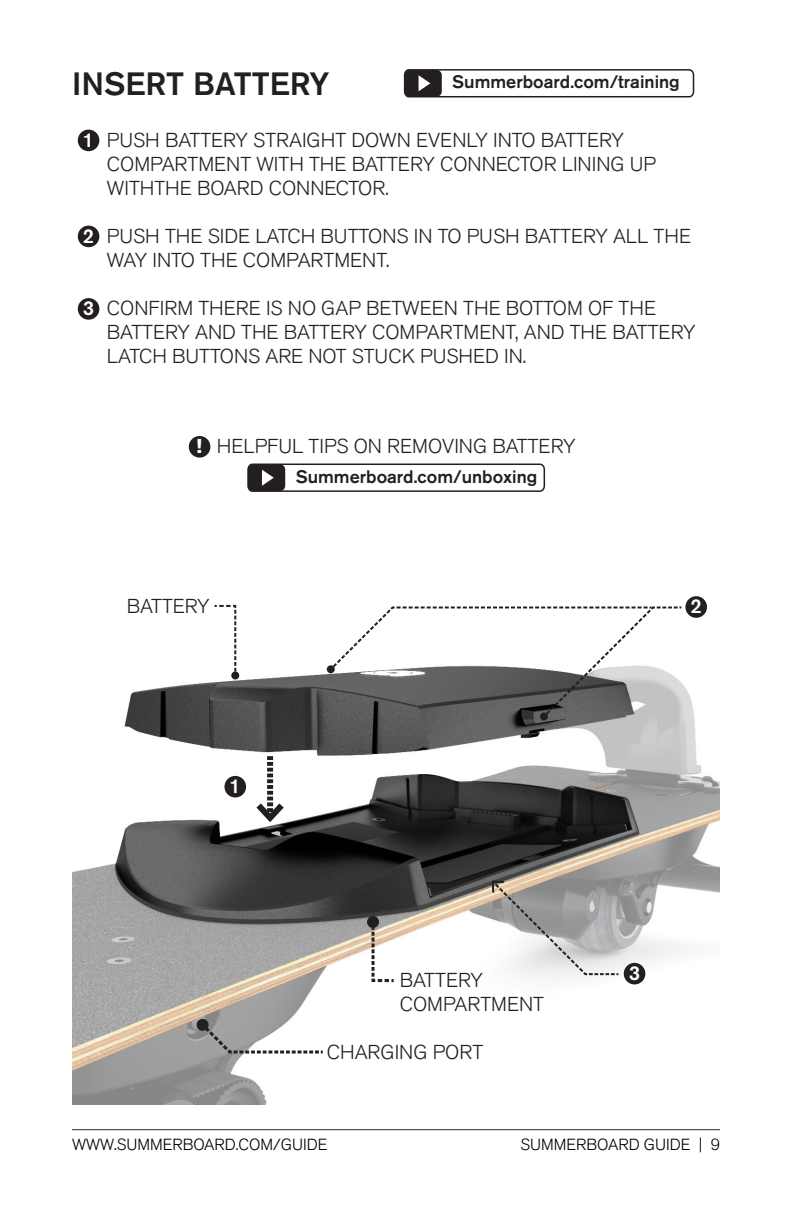
<style>
.page{position:relative;width:792px;height:1224px;background:#fff}
.page>*{position:absolute;margin:0;border:0;box-sizing:border-box;transform-origin:0 0}
.t1{font:500 32px "Akzidenz Grotesk BQ";color:#231f20}
.t2{font:300 20px/24px "Akzidenz Grotesk BQ";color:#231f20}
.t3{font:500 20px "Akzidenz Grotesk BQ";color:#fff}
.t4{font:800 20px "Akzidenz Grotesk BQ";color:#fff}
.t5{font:500 18px "Akzidenz Grotesk BQ";color:#231f20}
.t6{font:300 16px "Akzidenz Grotesk BQ";color:#000}
</style>
<div class="page">
<img style="left:72px;top:614px;width:648px;height:491px">
<hr style="left:72px;top:1129px;width:648px;height:1px;background:#2d2b2b">
<div style="left:78px;top:130px;width:21px;height:21px;background:#231f20;border-radius:50%"></div>
<div style="left:224px;top:776px;width:22px;height:22px;background:#231f20;border-radius:50%"></div>
<div style="left:78px;top:226px;width:21px;height:21px;background:#231f20;border-radius:50%"></div>
<div style="left:685px;top:596px;width:22px;height:22px;background:#231f20;border-radius:50%"></div>
<div style="left:78px;top:298px;width:21px;height:22px;background:#231f20;border-radius:50%"></div>
<div style="left:624px;top:963px;width:21px;height:21px;background:#231f20;border-radius:50%"></div>
<svg style="left:250px;top:756px;width:40px;height:71px"></svg>
<svg style="left:490px;top:879px;width:130px;height:97px"></svg>
<svg style="left:198px;top:1021px;width:128px;height:34px"></svg>
<div style="left:197px;top:1019px;width:12px;height:12px;background:#231f20;border-radius:50%"></div>
<div style="left:540px;top:712px;width:8px;height:8px;background:#231f20;border-radius:50%"></div>
<svg style="left:328px;top:606px;width:355px;height:113px"></svg>
<div style="left:327px;top:665px;width:8px;height:8px;background:#231f20;border-radius:50%"></div>
<svg style="left:403px;top:69px;width:292px;height:29px"></svg>
<svg style="left:247px;top:463px;width:299px;height:29px"></svg>
<svg style="left:370px;top:919px;width:27px;height:65px"></svg>
<div style="left:367px;top:916px;width:12px;height:12px;background:#231f20;border-radius:50%"></div>
<svg style="left:213px;top:604px;width:24px;height:74px"></svg>
<div style="left:231px;top:672px;width:8px;height:8px;background:#231f20;border-radius:50%"></div>
<div style="left:189px;top:436px;width:21px;height:22px;background:#231f20;border-radius:50%"></div>
<p class="t1" style="left:72px;top:64px;width:259px">INSERT BATTERY</p>
<p class="t2" style="left:107px;top:128px;width:551px">PUSH BATTERY STRAIGHT DOWN EVENLY INTO BATTERY<br>COMPARTMENT WITH THE BATTERY CONNECTOR LINING UP<br>WITHTHE BOARD CONNECTOR.</p>
<p class="t2" style="left:107px;top:224px;width:586px">PUSH THE SIDE LATCH BUTTONS IN TO PUSH BATTERY ALL THE<br>WAY INTO THE COMPARTMENT.</p>
<p class="t2" style="left:107px;top:296px;width:590px">CONFIRM THERE IS NO GAP BETWEEN THE BOTTOM OF THE<br>BATTERY AND THE BATTERY COMPARTMENT, AND THE BATTERY<br>LATCH BUTTONS ARE NOT STUCK PUSHED IN.</p>
<p class="t5" style="left:452px;top:71px;width:229px">Summerboard.com/training</p>
<p class="t3" style="left:83px;top:127px;width:13px">1</p>
<p class="t3" style="left:83px;top:223px;width:13px">2</p>
<p class="t3" style="left:83px;top:296px;width:13px">3</p>
<p class="t4" style="left:196px;top:435px;width:7px">!</p>
<p class="t2" style="left:217px;top:434px;width:360px">HELPFUL TIPS ON REMOVING BATTERY</p>
<p class="t5" style="left:296px;top:466px;width:243px">Summerboard.com/unboxing</p>
<p class="t2" style="left:127px;top:594px;width:85px">BATTERY</p>
<p class="t3" style="left:230px;top:774px;width:13px">1</p>
<p class="t3" style="left:691px;top:594px;width:13px">2</p>
<p class="t2" style="left:400px;top:969px;width:146px">BATTERY<br>COMPARTMENT</p>
<p class="t2" style="left:327px;top:1040px;width:158px">CHARGING PORT</p>
<p class="t3" style="left:629px;top:961px;width:13px">3</p>
<p class="t6" style="left:72px;top:1135px;width:257px">WWW.SUMMERBOARD.COM/GUIDE</p>
<p class="t6" style="left:521px;top:1135px;width:201px">SUMMERBOARD GUIDE | 9</p>
</div>
